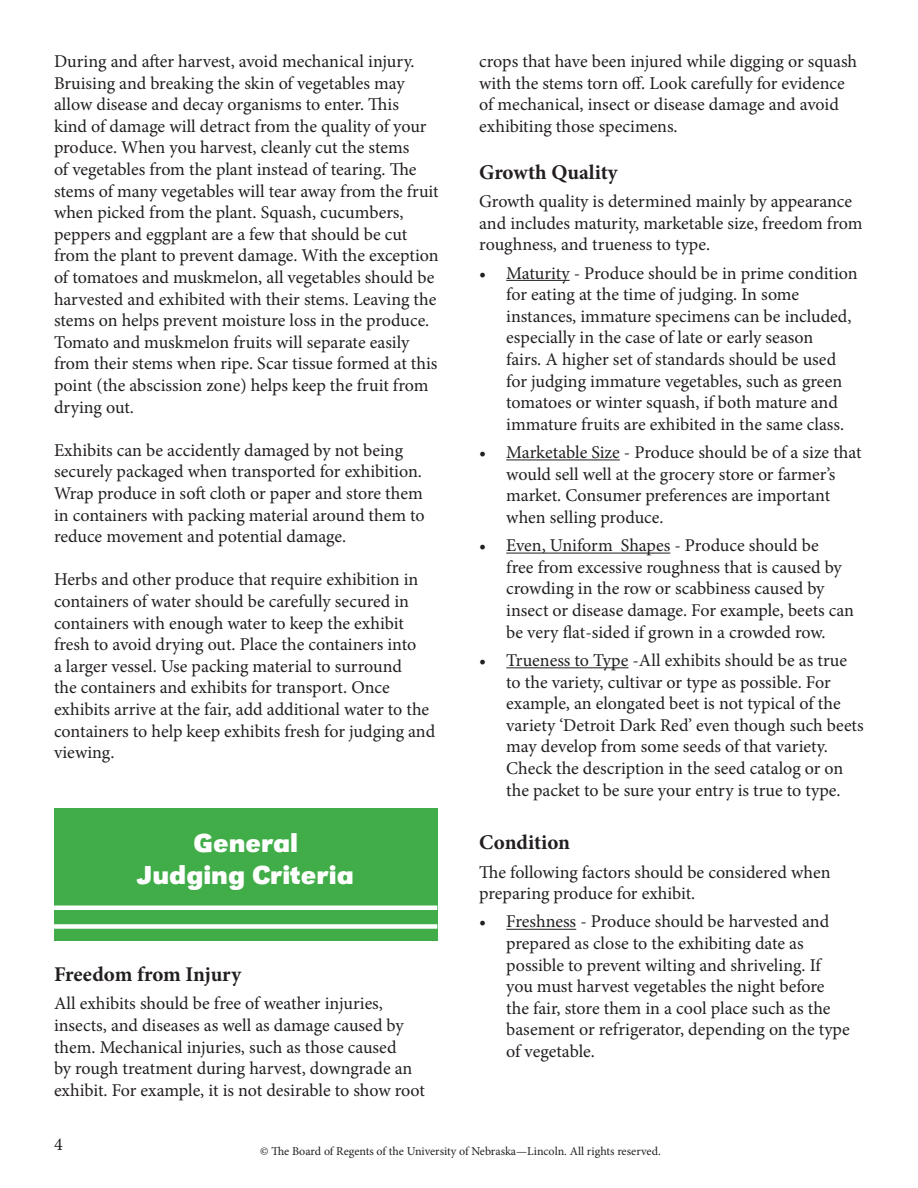
<style>
.page{position:relative;width:918px;height:1188px;background:#fff}
.page>*{position:absolute;margin:0;border:0;box-sizing:border-box;transform-origin:0 0}
.t1{font:700 27px "URW Grotesk";color:#fff}
.t2{font:700 21px "Minion Pro";letter-spacing:-.005em;color:#231f20}
.t3{font:18px/21.6px "Minion Pro";letter-spacing:-.005em;color:#231f20}
.t4{font:12px "Minion Pro";color:#231f20}
</style>
<div class="page">
<div style="left:54px;top:808px;width:383px;height:133px;background:#41ad49"></div>
<hr style="left:54px;top:906px;width:383px;height:4px;background:#fff">
<div style="left:54px;top:924px;width:383px;height:5px;background:#fff"></div>
<hr style="left:506px;top:280px;width:64px;height:1px;background:#231f20">
<hr style="left:506px;top:459px;width:114px;height:1px;background:#231f20">
<hr style="left:506px;top:553px;width:164px;height:1px;background:#231f20">
<hr style="left:506px;top:667px;width:123px;height:1px;background:#231f20">
<hr style="left:506px;top:929px;width:70px;height:1px;background:#231f20">
<p class="t3" style="left:54px;top:51px;width:386px">During and after harvest, avoid mechanical injury.<br>Bruising and breaking the skin of vegetables may allow disease and decay organisms to enter. This<br>kind of damage will detract from the quality of your produce. When you harvest, cleanly cut the stems<br>of vegetables from the plant instead of tearing. The stems of many vegetables will tear away from the fruit when picked from the plant. Squash, cucumbers, peppers and eggplant are a few that should be cut from the plant to prevent damage. With the exception of tomatoes and muskmelon, all vegetables should be harvested and exhibited with their stems. Leaving the stems on helps prevent moisture loss in the produce.<br>Tomato and muskmelon fruits will separate easily from their stems when ripe. Scar tissue formed at this point (the abscission zone) helps keep the fruit from drying out.</p>
<p class="t3" style="left:54px;top:439px;width:372px">Exhibits can be accidently damaged by not being securely packaged when transported for exhibition.<br>Wrap produce in soft cloth or paper and store them in containers with packing material around them to reduce movement and potential damage.</p>
<p class="t3" style="left:54px;top:569px;width:383px">Herbs and other produce that require exhibition in containers of water should be carefully secured in containers with enough water to keep the exhibit fresh to avoid drying out. Place the containers into<br>a larger vessel. Use packing material to surround<br>the containers and exhibits for transport. Once exhibits arrive at the fair, add additional water to the containers to help keep exhibits fresh for judging and viewing.</p>
<p class="t1" style="left:193px;top:827px;width:106px">General</p>
<p class="t1" style="left:137px;top:859px;width:218px">Judging Criteria</p>
<p class="t2" style="left:54px;top:960px;width:189px">Freedom from Injury</p>
<p class="t3" style="left:54px;top:993px;width:373px">All exhibits should be free of weather injuries, insects, and diseases as well as damage caused by them. Mechanical injuries, such as those caused<br>by rough treatment during harvest, downgrade an exhibit. For example, it is not desirable to show root</p>
<p class="t3" style="left:479px;top:51px;width:380px">crops that have been injured while digging or squash with the stems torn off. Look carefully for evidence of mechanical, insect or disease damage and avoid exhibiting those specimens.</p>
<p class="t2" style="left:479px;top:157px;width:140px">Growth Quality</p>
<p class="t3" style="left:479px;top:191px;width:385px">Growth quality is determined mainly by appearance and includes maturity, marketable size, freedom from roughness, and trueness to type.</p>
<p class="t3" style="left:506px;top:262px;width:353px;text-indent:-27px">• Maturity - Produce should be in prime condition for eating at the time of judging. In some instances, immature specimens can be included, especially in the case of late or early season<br>fairs. A higher set of standards should be used for judging immature vegetables, such as green tomatoes or winter squash, if both mature and immature fruits are exhibited in the same class.</p>
<p class="t3" style="left:506px;top:442px;width:357px;text-indent:-27px">• Marketable Size - Produce should be of a size that would sell well at the grocery store or farmer’s market. Consumer preferences are important when selling produce.</p>
<p class="t3" style="left:506px;top:535px;width:349px;text-indent:-27px">• Even, Uniform Shapes - Produce should be<br>free from excessive roughness that is caused by crowding in the row or scabbiness caused by insect or disease damage. For example, beets can be very flat-sided if grown in a crowded row.</p>
<p class="t3" style="left:506px;top:650px;width:359px;text-indent:-27px">• Trueness to Type -All exhibits should be as true to the variety, cultivar or type as possible. For example, an elongated beet is not typical of the variety ‘Detroit Dark Red’ even though such beets may develop from some seeds of that variety.<br>Check the description in the seed catalog or on the packet to be sure your entry is true to type.</p>
<p class="t2" style="left:479px;top:828px;width:92px">Condition</p>
<p class="t3" style="left:479px;top:861px;width:353px">The following factors should be considered when preparing produce for exhibit.</p>
<p class="t3" style="left:506px;top:911px;width:345px;text-indent:-27px">• Freshness - Produce should be harvested and prepared as close to the exhibiting date as possible to prevent wilting and shriveling. If you must harvest vegetables the night before the fair, store them in a cool place such as the basement or refrigerator, depending on the type of vegetable.</p>
<p class="t3" style="left:54px;top:1134px;width:10px">4</p>
<p class="t4" style="left:260px;top:1143px;width:402px">© The Board of Regents of the University of Nebraska—Lincoln. All rights reserved.</p>
</div>
